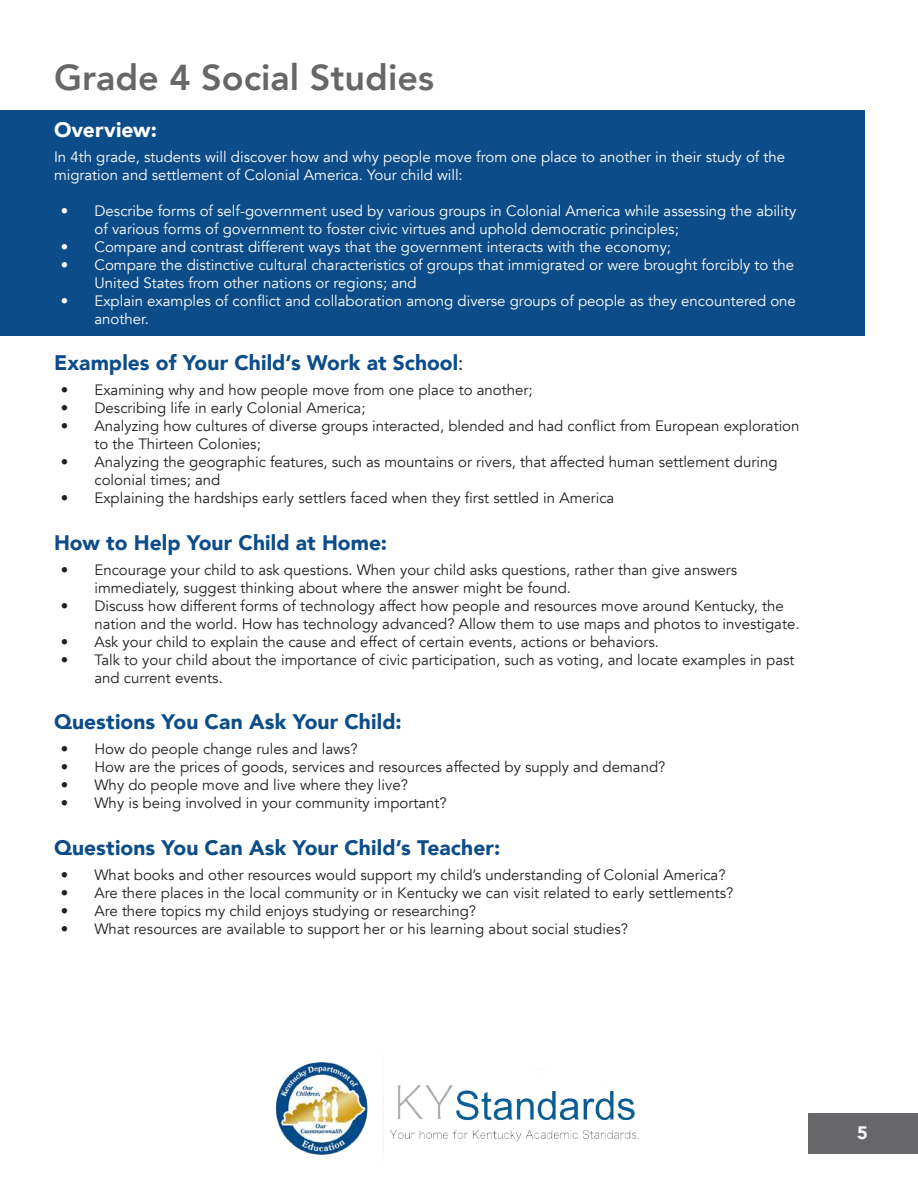
<style>
.page{position:relative;width:918px;height:1188px;background:#fff}
.page>*{position:absolute;margin:0;border:0;box-sizing:border-box;transform-origin:0 0}
.t1{font:800 36px "Avenir";color:#67676a}
.t2{font:900 21px "Avenir";letter-spacing:.005em;color:#0c4d89}
.t3{font:900 21px "Avenir";letter-spacing:.005em;color:#fff}
.t4{font:900 18px "Avenir";color:#fff}
.t5{font:15px/18px "Avenir";color:#231f20}
.t6{font:15px/18px "Avenir";color:#fff}
.s1{font-weight:400;color:#231f20}
</style>
<div class="page">
<div style="left:809px;top:1114px;width:109px;height:40px;background:#67676a"></div>
<div style="left:0;top:110px;width:864px;height:226px;background:#0c4d89"></div>
<img style="left:275px;top:1061px;width:364px;height:94px">
<h1 class="t1" style="left:54px;top:49px;width:382px">Grade 4 Social Studies</h1>
<h2 class="t3" style="left:54px;top:111px;width:105px">Overview:</h2>
<p class="t6" style="left:54px;top:148px;width:733px">In 4th grade, students will discover how and why people move from one place to another in their study of the migration and settlement of Colonial America. Your child will:</p>
<p class="t6" style="left:94px;top:202px;width:703px;text-indent:-34px">• Describe forms of self-government used by various groups in Colonial America while assessing the ability of various forms of government to foster civic virtues and uphold democratic principles;</p>
<p class="t6" style="left:61px;top:238px;width:612px">• Compare and contrast different ways that the government interacts with the economy;</p>
<p class="t6" style="left:94px;top:256px;width:701px;text-indent:-34px">• Compare the distinctive cultural characteristics of groups that immigrated or were brought forcibly to the<br>United States from other nations or regions; and</p>
<p class="t6" style="left:94px;top:292px;width:703px;text-indent:-34px">• Explain examples of conflict and collaboration among diverse groups of people as they encountered one another.</p>
<h2 class="t2" style="left:54px;top:345px;width:411px">Examples of Your Child’s Work at School<span class="s1">:</span></h2>
<p class="t5" style="left:61px;top:381px;width:473px">• Examining why and how people move from one place to another;</p>
<p class="t5" style="left:61px;top:399px;width:306px">• Describing life in early Colonial America;</p>
<p class="t5" style="left:94px;top:417px;width:707px;text-indent:-34px">• Analyzing how cultures of diverse groups interacted, blended and had conflict from European exploration to the Thirteen Colonies;</p>
<p class="t5" style="left:94px;top:453px;width:685px;text-indent:-34px">• Analyzing the geographic features, such as mountains or rivers, that affected human settlement during colonial times; and</p>
<p class="t5" style="left:61px;top:489px;width:555px">• Explaining the hardships early settlers faced when they first settled in America</p>
<h2 class="t2" style="left:54px;top:525px;width:335px">How to Help Your Child at Home:</h2>
<p class="t5" style="left:94px;top:561px;width:644px;text-indent:-34px">• Encourage your child to ask questions. When your child asks questions, rather than give answers immediately, suggest thinking about where the answer might be found.</p>
<p class="t5" style="left:94px;top:597px;width:707px;text-indent:-34px">• Discuss how different forms of technology affect how people and resources move around Kentucky, the nation and the world. How has technology advanced? Allow them to use maps and photos to investigate.</p>
<p class="t5" style="left:61px;top:633px;width:600px">• Ask your child to explain the cause and effect of certain events, actions or behaviors.</p>
<p class="t5" style="left:94px;top:651px;width:701px;text-indent:-34px">• Talk to your child about the importance of civic participation, such as voting, and locate examples in past and current events.</p>
<h2 class="t2" style="left:54px;top:704px;width:349px">Questions You Can Ask Your Child:</h2>
<p class="t5" style="left:61px;top:740px;width:298px">• How do people change rules and laws?</p>
<p class="t5" style="left:61px;top:758px;width:606px">• How are the prices of goods, services and resources affected by supply and demand?</p>
<p class="t5" style="left:61px;top:776px;width:349px">• Why do people move and live where they live?</p>
<p class="t5" style="left:61px;top:794px;width:387px">• Why is being involved in your community important?</p>
<h2 class="t2" style="left:54px;top:830px;width:448px">Questions You Can Ask Your Child’s Teacher:</h2>
<p class="t5" style="left:61px;top:866px;width:666px">• What books and other resources would support my child’s understanding of Colonial America?</p>
<p class="t5" style="left:61px;top:884px;width:674px">• Are there places in the local community or in Kentucky we can visit related to early settlements?</p>
<p class="t5" style="left:61px;top:902px;width:417px">• Are there topics my child enjoys studying or researching?</p>
<p class="t5" style="left:61px;top:920px;width:569px">• What resources are available to support her or his learning about social studies?</p>
<p class="t4" style="left:857px;top:1117px;width:12px">5</p>
</div>
